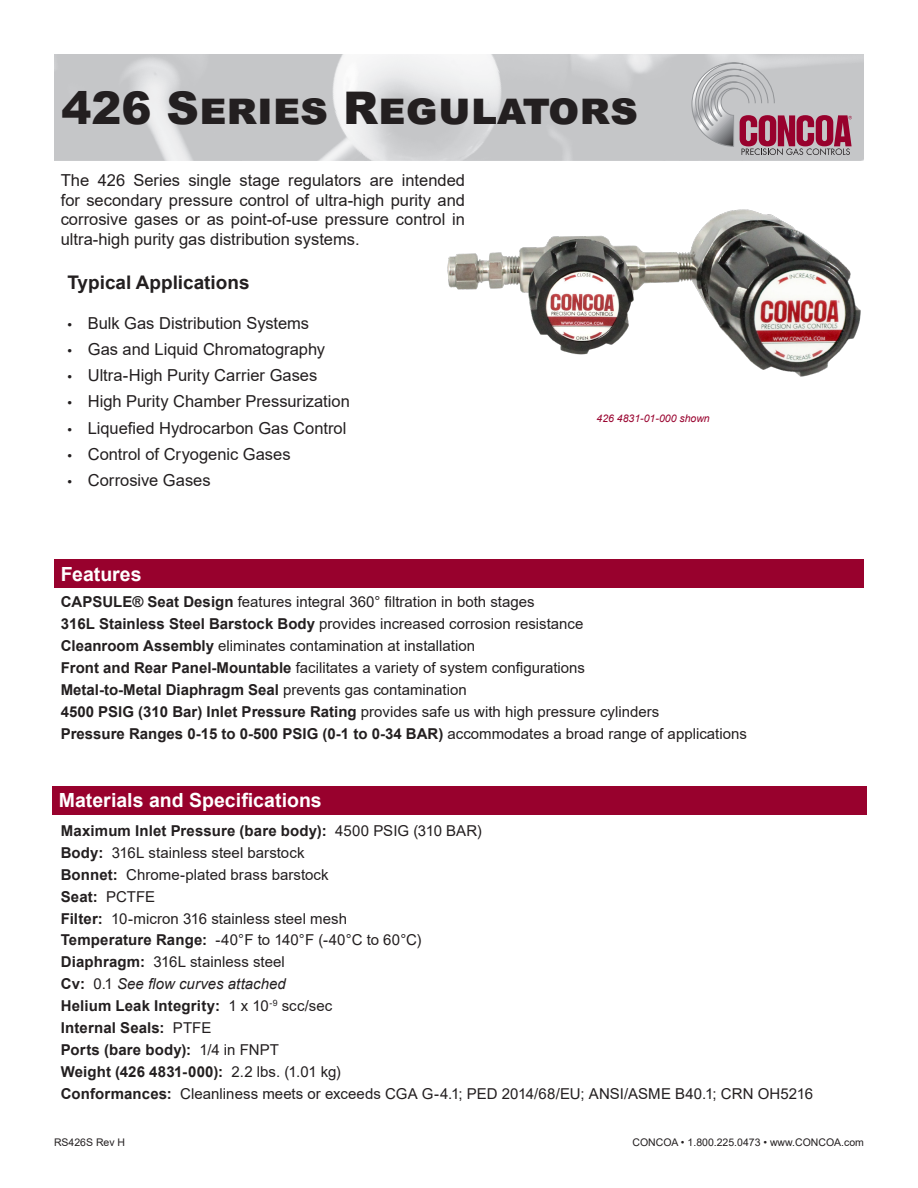
<style>
.page{position:relative;width:918px;height:1188px;background:#fff}
.page>*{position:absolute;margin:0;border:0;box-sizing:border-box;transform-origin:0 0}
.Master_Page_Titles{font:900 45px "Arial";color:#231f20}
.t1{font:700 19.5px "Arial";color:#fff}
.t2{font:700 18.75px "Arial";color:#231f20}
.t3{font:16.5px/19.5px "Arial";color:#231f20;text-align:justify}
.t4{font:15px "Arial";color:#231f20}
.t5{font:700 15px "Arial";letter-spacing:.005em;color:#231f20}
.t6{font:italic 15px "Arial";color:#231f20}
.t7{font:10.5px "Arial";color:#231f20}
.t8{font:italic 10.5px "Arial";color:#98012d}
.s1{font-family:"Myriad Pro"}
.s2{font-weight:700}
.s3{font-weight:400}
.s4{font-weight:700;font-style:normal}
.s5{font-style:normal}
</style>
<div class="page">
<div style="left:175px;top:54px;width:126px;height:107px;background:#c5c6c8"></div>
<img style="left:301px;top:54px;width:62px;height:107px">
<img style="left:164px;top:128px;width:78px;height:33px">
<img style="left:488px;top:54px;width:376px;height:107px">
<img style="left:614px;top:54px;width:129px;height:107px">
<img style="left:802px;top:54px;width:62px;height:101px">
<img style="left:663px;top:153px;width:17px;height:8px">
<svg style="left:692px;top:63px;width:160px;height:92px;background:#b7a0a8"></svg>
<div style="left:54px;top:559px;width:810px;height:29px;background:#98012d"></div>
<div style="left:52px;top:786px;width:814px;height:28px;background:#98012d"></div>
<img style="left:447px;top:209px;width:414px;height:168px">
<p class="Master_Page_Titles" style="left:62px;top:75px;width:578px">426 Series Regulators</p>
<p class="t3" style="left:61px;top:170px;width:406px">The 426 Series single stage regulators are intended for secondary pressure control of ultra-high purity and corrosive gases or as point-of-use pressure control in ultra-high purity gas distribution systems.</p>
<p class="t2" style="left:67px;top:269px;width:184px">Typical Applications</p>
<p class="t3" style="left:67px;top:313px;width:243px"><span class="s1">•</span> Bulk Gas Distribution Systems</p>
<p class="t3" style="left:67px;top:339px;width:259px"><span class="s1">•</span> Gas and Liquid Chromatography</p>
<p class="t3" style="left:67px;top:365px;width:251px"><span class="s1">•</span> Ultra-High Purity Carrier Gases</p>
<p class="t3" style="left:67px;top:392px;width:284px"><span class="s1">•</span> High Purity Chamber Pressurization</p>
<p class="t3" style="left:67px;top:418px;width:280px"><span class="s1">•</span> Liquefied Hydrocarbon Gas Control</p>
<p class="t3" style="left:67px;top:444px;width:225px"><span class="s1">•</span> Control of Cryogenic Gases</p>
<p class="t3" style="left:67px;top:470px;width:145px"><span class="s1">•</span> Corrosive Gases</p>
<p class="t1" style="left:61px;top:560px;width:82px">Features</p>
<p class="t8" style="left:597px;top:412px;width:115px">426 4831-01-000 shown</p>
<p class="t4" style="left:61px;top:592px;width:475px"><span class="s2">CAPSULE® Seat Design</span> features integral 360° filtration in both stages</p>
<p class="t4" style="left:61px;top:613px;width:524px"><span class="s2">316L Stainless Steel Barstock Body</span> provides increased corrosion resistance</p>
<p class="t4" style="left:61px;top:635px;width:416px"><span class="s2">Cleanroom Assembly</span> eliminates contamination at installation</p>
<p class="t4" style="left:61px;top:657px;width:526px"><span class="s2">Front and Rear Panel-Mountable</span> facilitates a variety of system configurations</p>
<p class="t5" style="left:61px;top:679px;width:407px">Metal-to-Metal Diaphragm Seal <span class="s3">prevents gas contamination</span></p>
<p class="t4" style="left:61px;top:701px;width:600px"><span class="s2">4500 PSIG (310 Bar) Inlet Pressure Rating</span> provides safe us with high pressure cylinders</p>
<p class="t5" style="left:61px;top:723px;width:688px">Pressure Ranges 0-15 to 0-500 PSIG (0-1 to 0-34 BAR) <span class="s3">accommodates a broad range of applications</span></p>
<p class="t1" style="left:59px;top:787px;width:265px">Materials and Specifications</p>
<p class="t5" style="left:61px;top:820px;width:423px">Maximum Inlet Pressure (bare body): <span class="s3">4500 PSIG (310 BAR)</span></p>
<p class="t4" style="left:61px;top:842px;width:245px"><span class="s2">Body:</span> 316L stainless steel barstock</p>
<p class="t4" style="left:61px;top:864px;width:270px"><span class="s2">Bonnet:</span> Chrome-plated brass barstock</p>
<p class="t5" style="left:61px;top:886px;width:96px">Seat: <span class="s3">PCTFE</span></p>
<p class="t4" style="left:61px;top:908px;width:288px"><span class="s2">Filter:</span> 10-micron 316 stainless steel mesh</p>
<p class="t4" style="left:61px;top:930px;width:362px"><span class="s2">Temperature Range:</span> -40°F to 140°F (-40°C to 60°C)</p>
<p class="t4" style="left:61px;top:952px;width:226px"><span class="s2">Diaphragm:</span> 316L stainless steel</p>
<p class="t6" style="left:61px;top:974px;width:227px"><span class="s4">Cv:</span> <span class="s5">0.1</span> See flow curves attached</p>
<p class="t5" style="left:61px;top:995px;width:273px">Helium Leak Integrity: <span class="s3">1 x 10</span><sup>-9</sup> <span class="s3">scc/sec</span></p>
<p class="t5" style="left:61px;top:1017px;width:152px">Internal Seals: <span class="s3">PTFE</span></p>
<p class="t5" style="left:61px;top:1039px;width:220px">Ports (bare body): <span class="s3">1/4 in FNPT</span></p>
<p class="t5" style="left:61px;top:1061px;width:281px">Weight (426 4831-000): <span class="s3">2.2 lbs. (1.01 kg)</span></p>
<p class="t4" style="left:61px;top:1083px;width:754px"><span class="s2">Conformances:</span> Cleanliness meets or exceeds CGA G-4.1; PED 2014/68/EU; ANSI/ASME B40.1; CRN OH5216</p>
<p class="t7" style="left:54px;top:1135px;width:73px">RS426S Rev H</p>
<p class="t7" style="left:633px;top:1135px;width:233px">CONCOA • 1.800.225.0473 • www.CONCOA.com</p>
</div>
